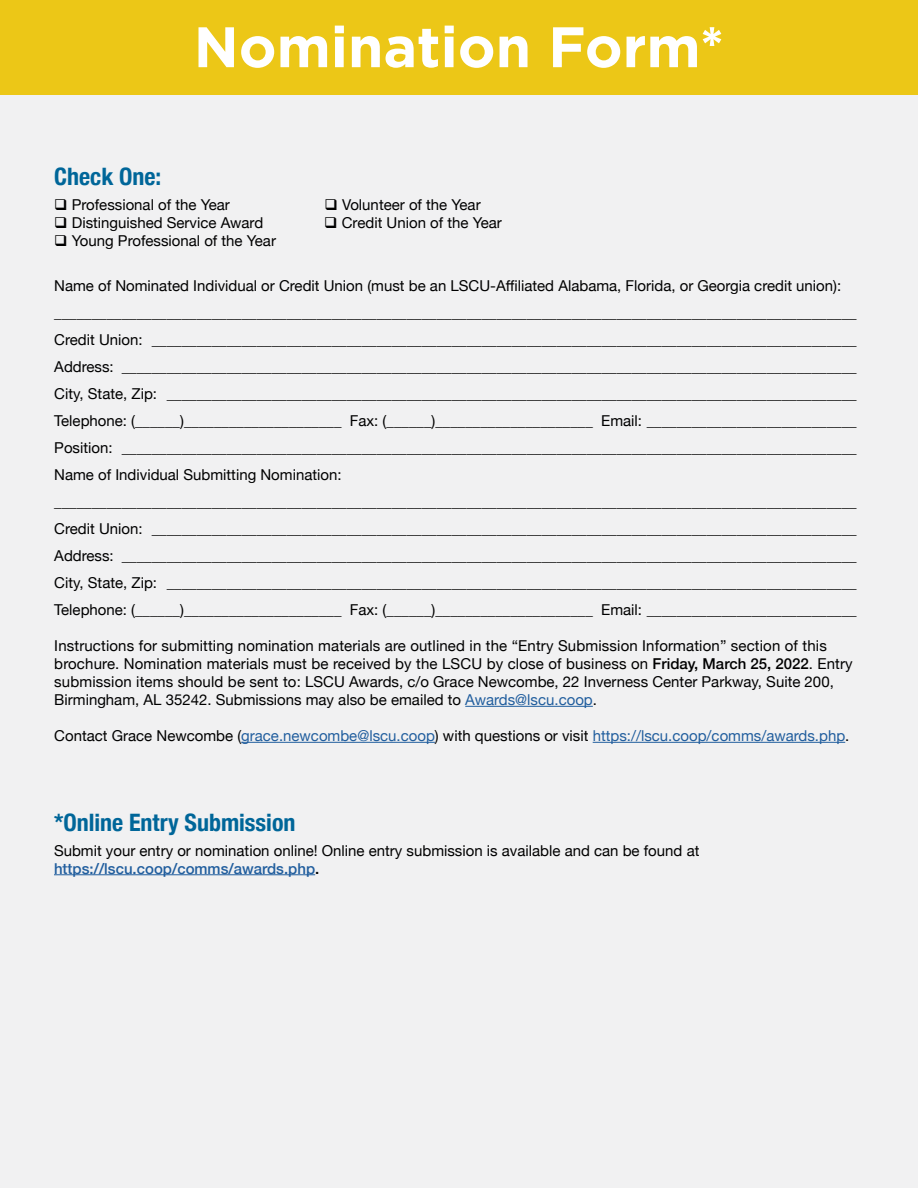
<style>
.page{position:relative;width:918px;height:1188px;background:#fff}
.page>*{position:absolute;margin:0;border:0;box-sizing:border-box;transform-origin:0 0}
.t1{font:700 57px "Gotham";color:#fff}
.t2{font:700 condensed 24px "Helvetica Neue";color:#069}
.t3{font:15px/27px "Helvetica Neue";color:#000}
.t4{font:15px "Helvetica Neue";color:#215e9e}
.s1{font-weight:500}
.s2{color:#215e9e}
.s3{color:#000}
.s4{font-weight:500;color:#215e9e}
</style>
<div class="page">
<div style="left:0;top:80px;width:918px;height:1108px;background:#f1f1f2"></div>
<div style="left:0;top:0;width:918px;height:94px;background:#ecc717"></div>
<hr style="left:54px;top:874px;width:261px;height:1px;background:#215e9e">
<hr style="left:465px;top:706px;width:128px;height:1px;background:#215e9e">
<hr style="left:241px;top:742px;width:194px;height:1px;background:#215e9e">
<hr style="left:593px;top:742px;width:252px;height:1px;background:#215e9e">
<h1 class="t1" style="left:194px;top:9px;width:532px">Nomination Form*</h1>
<h2 class="t2" style="left:54px;top:157px;width:109px">Check One:</h2>
<p class="t3" style="left:54px;top:192px;width:177px">❑ Professional of the Year</p>
<p class="t3" style="left:325px;top:192px;width:158px">❑ Volunteer of the Year</p>
<p class="t3" style="left:54px;top:210px;width:210px">❑ Distinguished Service Award</p>
<p class="t3" style="left:324px;top:210px;width:179px">❑ Credit Union of the Year</p>
<p class="t3" style="left:54px;top:228px;width:223px">❑ Young Professional of the Year</p>
<p class="t3" style="left:54px;top:273px;width:804px">Name of Nominated Individual or Credit Union (must be an LSCU-Affiliated Alabama, Florida, or Georgia credit union): ___________________________________________________________________________________________________________ Credit Union: ______________________________________________________________________________________________ Address: __________________________________________________________________________________________________ City, State, Zip: ____________________________________________________________________________________________ Telephone: (______)_____________________ Fax: (______)_____________________ Email: ____________________________ Position: __________________________________________________________________________________________________ Name of Individual Submitting Nomination: ___________________________________________________________________________________________________________ Credit Union: ______________________________________________________________________________________________ Address: __________________________________________________________________________________________________ City, State, Zip: ____________________________________________________________________________________________ Telephone: (______)_____________________ Fax: (______)_____________________ Email: ____________________________</p>
<p class="t3" style="left:54px;top:637px;width:800px;line-height:18px">Instructions for submitting nomination materials are outlined in the “Entry Submission Information” section of this brochure. Nomination materials must be received by the LSCU by close of business on <span class="s1">Friday, March 25, 2022</span>. Entry submission items should be sent to: LSCU Awards, c/o Grace Newcombe, 22 Inverness Center Parkway, Suite 200, Birmingham, AL 35242. Submissions may also be emailed to <span class="s2">Awards@lscu.coop</span>.</p>
<p class="t4" style="left:54px;top:725px;width:797px"><span class="s3">Contact Grace Newcombe (</span>grace.newcombe@lscu.coop<span class="s3">) with questions or visit</span> https://lscu.coop/comms/awards.php<span class="s3">.</span></p>
<h2 class="t2" style="left:54px;top:802px;width:243px">*Online Entry Submission</h2>
<p class="t3" style="left:54px;top:842px;width:647px;line-height:18px">Submit your entry or nomination online! Online entry submission is available and can be found at <span class="s4">https://lscu.coop/comms/awards.php</span><span class="s1">.</span></p>
</div>
